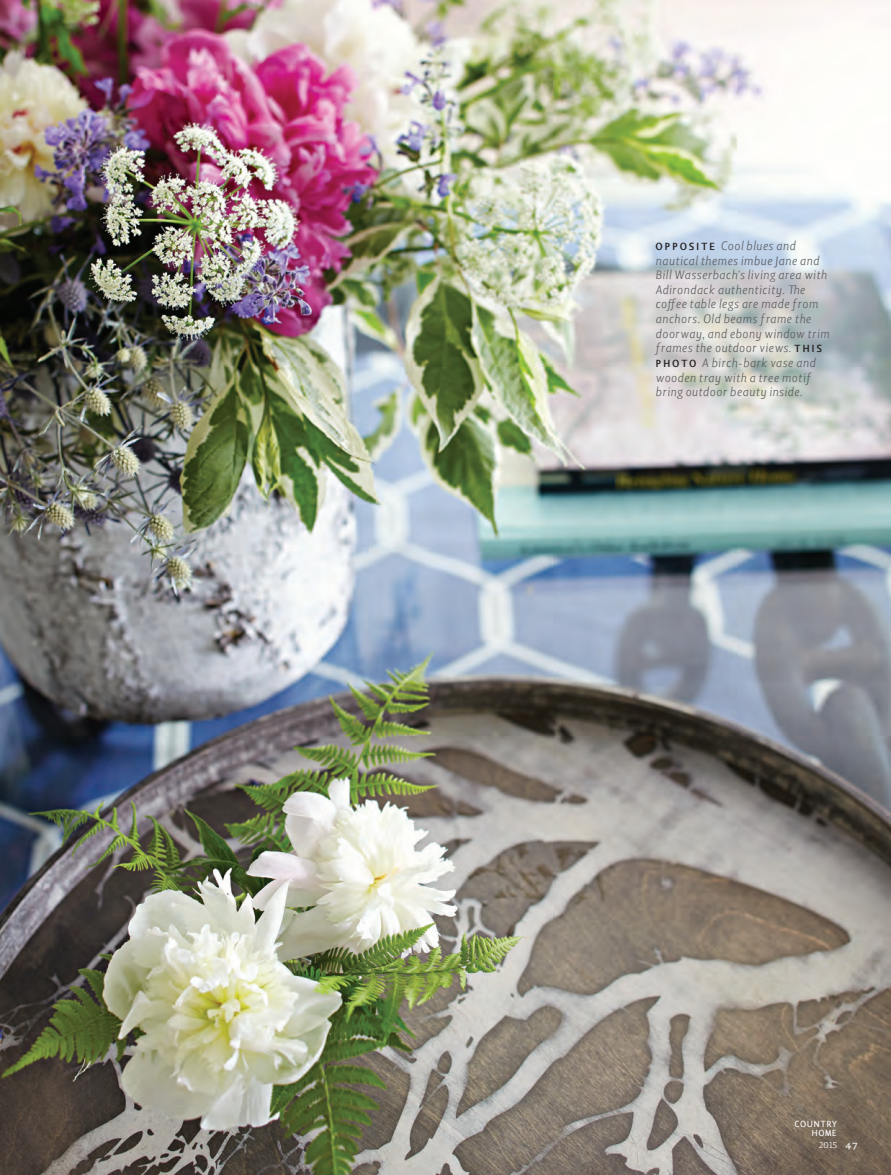
<style>
.page{position:relative;width:891px;height:1175px;background:#fff}
.page>*{position:absolute;margin:0;border:0;box-sizing:border-box;transform-origin:0 0}
.t1{font:italic 300 12.3px/14.7px "Lisboa Pro";letter-spacing:.035em;color:#57585a}
.t2{font:10.5px "Odile";color:#fff}
.t3{font:9px/9px "Lisboa Pro";letter-spacing:.05em;color:#fff;text-align:right}
.t4{font:300 9px "Lisboa Pro";color:#fff}
.s1{font-weight:700;font-style:normal;font-size:10.5px;color:#231f20}
</style>
<div class="page">
<img style="left:1px;top:0;width:890px;height:1174px">
<img style="left:0;top:0;width:1px;height:1174px">
<p class="t1" style="left:656px;top:238px;width:175px"><span class="s1">OPPOSITE</span> Cool blues and nautical themes imbue Jane and<br>Bill Wasserbach’s living area with<br>Adirondack authenticity. The coffee table legs are made from anchors. Old beams frame the doorway, and ebony window trim frames the outdoor views. <span class="s1">T H I S<br>PHOTO</span> A birch-bark vase and wooden tray with a tree motif bring outdoor beauty inside.</p>
<p class="t3" style="left:794px;top:1119px;width:44px">COUNTRY<br>HOME</p>
<p class="t4" style="left:819px;top:1139px;width:19px">2015</p>
<p class="t2" style="left:845px;top:1137px;width:14px">47</p>
</div>
